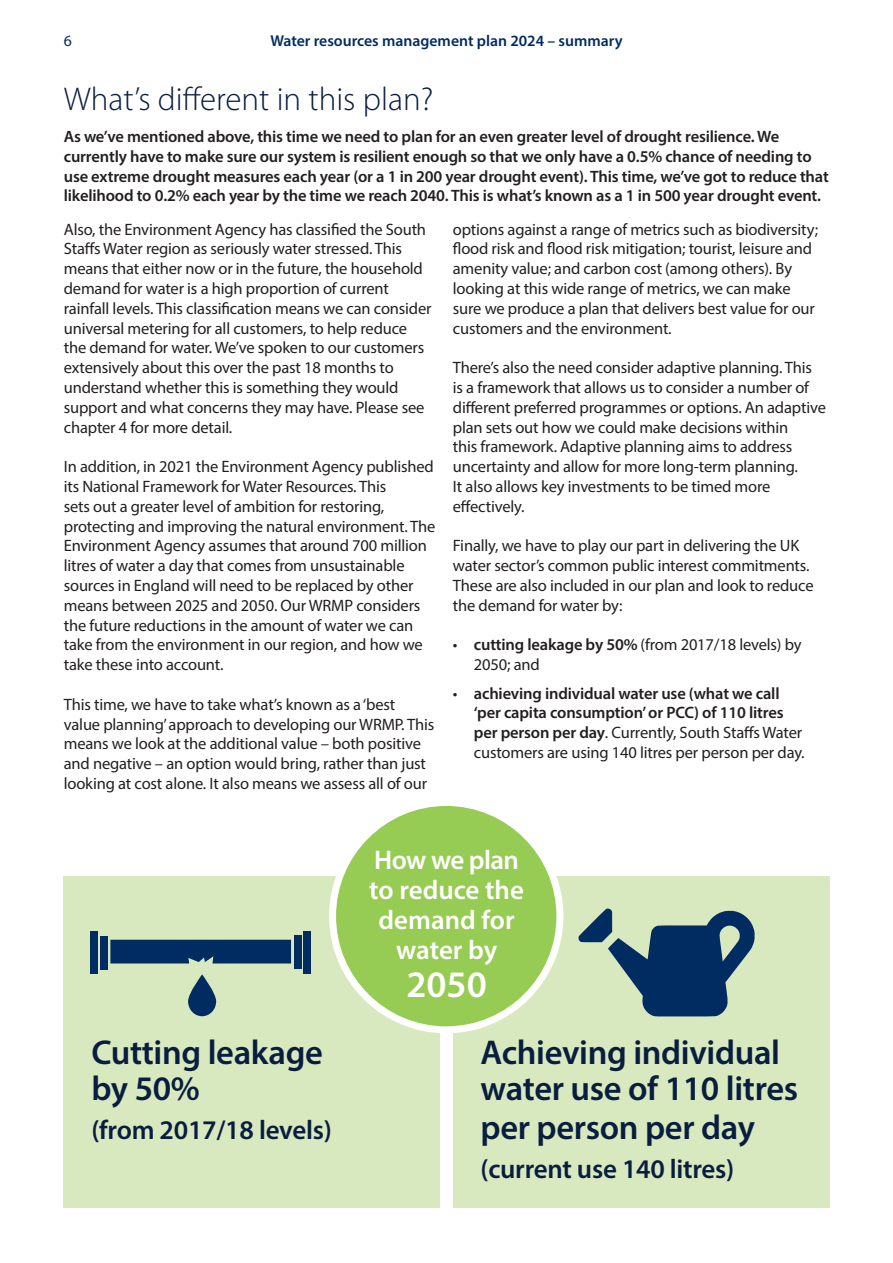
<style>
.page{position:relative;width:893px;height:1263px;background:#fff}
.page>*{position:absolute;margin:0;border:0;box-sizing:border-box;transform-origin:0 0}
.t1{font:600 37.5px "Myriad Pro";color:#fff}
.t2{font:600 34.5px/36px "Myriad Pro";letter-spacing:-.01em;color:#091e3f}
.t3{font:300 33px "Myriad Pro";color:#091e3f}
.t4{font:600 27px "Myriad Pro";letter-spacing:-.01em;color:#091e3f}
.t5{font:600 27px/30px "Myriad Pro";letter-spacing:-.005em;color:#fff;text-align:center}
.t6{font:16.5px/19.8px "Myriad Pro";letter-spacing:-.01em;color:#231f20}
.t7{font:600 16.5px/19.8px "Myriad Pro";letter-spacing:-.01em;color:#231f20}
.t8{font:600 15.75px "Myriad Pro";color:#002c62}
.t9{font:15.75px "Myriad Pro";color:#002c62}
.s1{font-weight:600}
.s2{font-weight:400}
</style>
<div class="page">
<div style="left:453px;top:876px;width:376px;height:332px;background:#d8e9c0"></div>
<div style="left:64px;top:876px;width:376px;height:332px;background:#d8e9c0"></div>
<div style="left:333px;top:802px;width:227px;height:228px;background:#96cb54;border-radius:50%"></div>
<div style="left:329px;top:799px;width:234px;height:234px;border:7px solid #fff;border-radius:50%"></div>
<div style="left:294px;top:936px;width:7px;height:33px;background:#002c62"></div>
<div style="left:303px;top:931px;width:8px;height:42px;background:#002c62"></div>
<div style="left:100px;top:936px;width:7px;height:33px;background:#002c62"></div>
<div style="left:90px;top:931px;width:8px;height:43px;background:#002c62"></div>
<svg style="left:188px;top:974px;width:28px;height:42px"></svg>
<div style="left:110px;top:940px;width:181px;height:23px;background:#002c62"></div>
<svg style="left:578px;top:908px;width:177px;height:108px"></svg>
<p class="t9" style="left:64px;top:31px;width:10px">6</p>
<p class="t8" style="left:270px;top:31px;width:354px">Water resources management plan 2024 – summary</p>
<h3 class="t3" style="left:64px;top:79px;width:371px">What’s different in this plan?</h3>
<p class="t7" style="left:64px;top:126px;width:766px">As we’ve mentioned above, this time we need to plan for an even greater level of drought resilience. We currently have to make sure our system is resilient enough so that we only have a 0.5% chance of needing to use extreme drought measures each year (or a 1 in 200 year drought event). This time, we’ve got to reduce that likelihood to 0.2% each year by the time we reach 2040. This is what’s known as a 1 in 500 year drought event.</p>
<p class="t6" style="left:64px;top:219px;width:369px">Also, the Environment Agency has classified the South Staffs Water region as seriously water stressed. This means that either now or in the future, the household demand for water is a high proportion of current rainfall levels. This classification means we can consider universal metering for all customers, to help reduce the demand for water. We’ve spoken to our customers extensively about this over the past 18 months to understand whether this is something they would support and what concerns they may have. Please see chapter 4 for more detail.</p>
<p class="t6" style="left:64px;top:456px;width:373px">In addition, in 2021 the Environment Agency published its National Framework for Water Resources. This<br>sets out a greater level of ambition for restoring, protecting and improving the natural environment. The Environment Agency assumes that around 700 million litres of water a day that comes from unsustainable sources in England will need to be replaced by other means between 2025 and 2050. Our WRMP considers the future reductions in the amount of water we can take from the environment in our region, and how we take these into account.</p>
<p class="t6" style="left:64px;top:694px;width:372px">This time, we have to take what’s known as a ‘best value planning’ approach to developing our WRMP. This means we look at the additional value – both positive and negative – an option would bring, rather than just looking at cost alone. It also means we assess all of our</p>
<p class="t6" style="left:453px;top:219px;width:367px">options against a range of metrics such as biodiversity; flood risk and flood risk mitigation; tourist, leisure and amenity value; and carbon cost (among others). By looking at this wide range of metrics, we can make sure we produce a plan that delivers best value for our customers and the environment.</p>
<p class="t6" style="left:453px;top:357px;width:375px">There’s also the need consider adaptive planning. This is a framework that allows us to consider a number of different preferred programmes or options. An adaptive plan sets out how we could make decisions within<br>this framework. Adaptive planning aims to address uncertainty and allow for more long-term planning.<br>It also allows key investments to be timed more effectively.</p>
<p class="t6" style="left:453px;top:536px;width:362px">Finally, we have to play our part in delivering the UK water sector’s common public interest commitments.<br>These are also included in our plan and look to reduce the demand for water by:</p>
<p class="t6" style="left:474px;top:635px;width:329px;text-indent:-21px">• <span class="s1">cutting leakage by 50%</span> (from 2017/18 levels) by<br>2050; and</p>
<p class="t7" style="left:474px;top:683px;width:332px;text-indent:-21px"><span class="s2">•</span> achieving individual water use (what we call ‘per capita consumption’ or PCC) of 110 litres per person per day<span class="s2">. Currently, South Staffs Water customers are using 140 litres per person per day.</span></p>
<h2 class="t2" style="left:91px;top:1033px;width:233px">Cutting leakage by 50%</h2>
<h3 class="t4" style="left:91px;top:1113px;width:242px">(from 2017/18 levels)</h3>
<h3 class="t5" style="left:369px;top:844px;width:156px">How we plan to reduce the demand for water by</h3>
<h1 class="t1" style="left:406px;top:961px;width:82px">2050</h1>
<h2 class="t2" style="left:480px;top:1034px;width:319px">Achieving individual water use of 110 litres</h2>
<h2 class="t2" style="left:480px;top:1109px;width:276px">per person per day</h2>
<h3 class="t4" style="left:480px;top:1152px;width:255px">(current use 140 litres)</h3>
</div>
